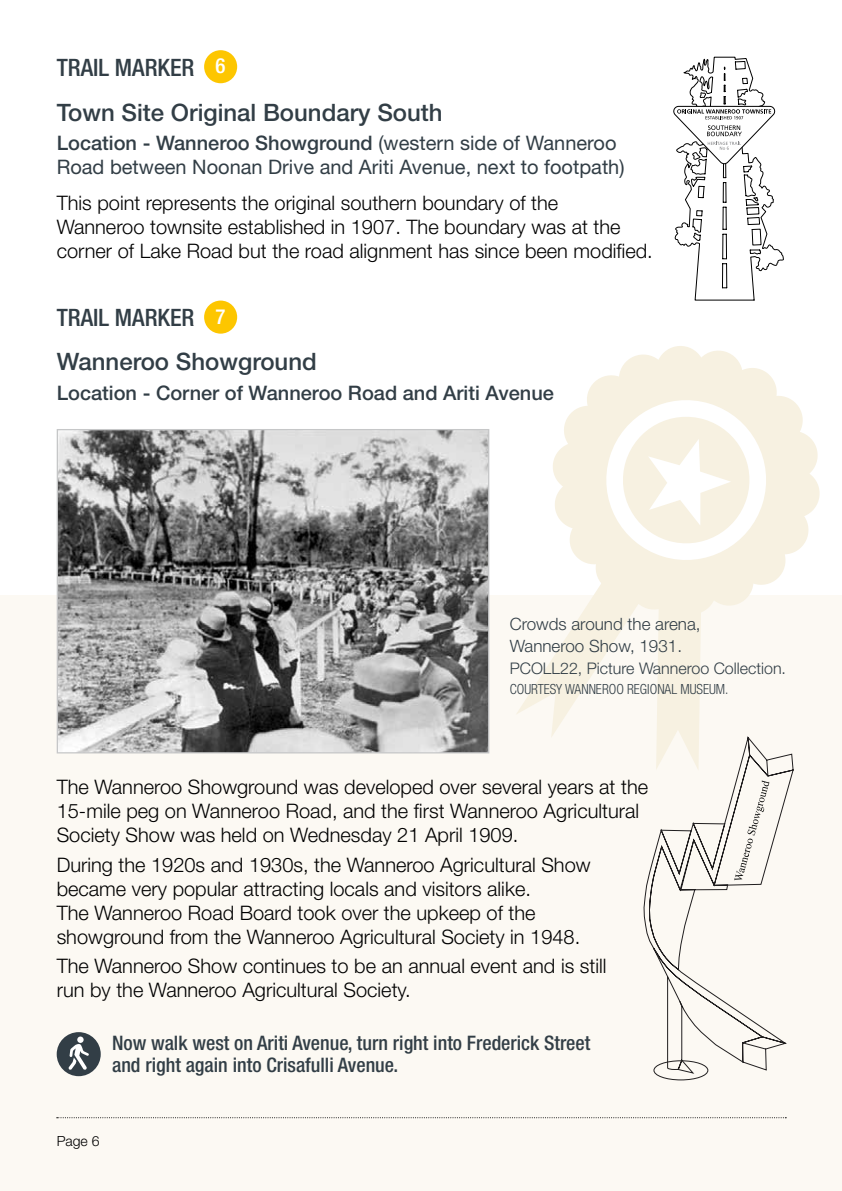
<style>
.page{position:relative;width:842px;height:1191px;background:#fff}
.page>*{position:absolute;margin:0;border:0;box-sizing:border-box;transform-origin:0 0}
.t1{font:500 24px "Helvetica Neue";color:#323e46}
.t2{font:500 condensed 24px "Helvetica Neue";color:#323e46}
.t3{font:300 20px/24px "Helvetica Neue";color:#000}
.t4{font:20px/24px "Helvetica Neue";color:#323e46}
.t5{font:500 condensed 20px/22px "Helvetica Neue";color:#323e46}
.t6{font:500 20px "Helvetica Neue";color:#323e46}
.t7{font:300 17px/21.6px "Helvetica Neue";color:#323e46}
.t8{font:300 16px "Helvetica Neue";color:#323e46}
.t9{font:300 condensed 14px "Helvetica Neue";color:#323e46}
.t10{font:300 14px "Helvetica Neue";color:#000}
.s1{font-size:20.8px;color:#fff}
.s2{font-weight:500}
</style>
<div class="page">
<div style="left:0;top:595px;width:842px;height:596px;background:#fcf9f3"></div>
<svg style="left:57px;top:1117px;width:729px;height:1px"></svg>
<svg style="left:673px;top:57px;width:111px;height:243px"></svg>
<img style="left:59px;top:431px;width:428px;height:320px">
<div style="left:57px;top:429px;width:432px;height:324px;border:1px solid #c6c7c8"></div>
<div style="left:57px;top:1032px;width:44px;height:44px;background:#323e46;border-radius:50%"></div>
<div style="left:77px;top:1036px;width:7px;height:7px;background:#fff;border-radius:50%"></div>
<svg style="left:68px;top:1044px;width:21px;height:26px"></svg>
<div style="left:204px;top:50px;width:33px;height:33px;background:#fdc600;border-radius:50%"></div>
<div style="left:204px;top:300px;width:33px;height:34px;background:#fdc600;border-radius:50%"></div>
<svg style="left:553px;top:346px;width:267px;height:266px;fill:#f7f1e1"></svg>
<svg style="left:517px;top:569px;width:129px;height:168px"></svg>
<div style="left:656px;top:596px;width:45px;height:140px;background:#f7f1e1"></div>
<svg style="left:615px;top:409px;width:142px;height:142px"></svg>
<div style="left:653px;top:1060px;width:55px;height:20px;border:1px solid #201e1f;border-radius:50%"></div>
<svg style="left:643px;top:736px;width:151px;height:338px"></svg>
<svg style="left:734px;top:780px;width:35px;height:100px"></svg>
<p class="t2" style="left:57px;top:53px;width:170px">TRAIL MARKER <span class="s1">6</span></p>
<p class="t1" style="left:57px;top:98px;width:387px">Town Site Original Boundary South</p>
<p class="t4" style="left:57px;top:131px;width:569px"><span class="s2">Location - Wanneroo Showground</span> (western side of Wanneroo<br>Road between Noonan Drive and Ariti Avenue, next to footpath)</p>
<p class="t3" style="left:57px;top:190px;width:598px">This point represents the original southern boundary of the<br>Wanneroo townsite established in 1907. The boundary was at the corner of Lake Road but the road alignment has since been modified.</p>
<p class="t2" style="left:57px;top:303px;width:170px">TRAIL MARKER <span class="s1">7</span></p>
<p class="t1" style="left:57px;top:347px;width:262px">Wanneroo Showground</p>
<p class="t6" style="left:57px;top:381px;width:499px">Location - Corner of Wanneroo Road and Ariti Avenue</p>
<p class="t7" style="left:510px;top:613px;width:192px">Crowds around the arena,<br>Wanneroo Show, 1931.</p>
<p class="t8" style="left:510px;top:658px;width:278px">PCOLL22, Picture Wanneroo Collection.</p>
<p class="t9" style="left:510px;top:680px;width:220px">COURTESY WANNEROO REGIONAL MUSEUM.</p>
<p class="t3" style="left:57px;top:774px;width:593px">The Wanneroo Showground was developed over several years at the<br>15-mile peg on Wanneroo Road, and the first Wanneroo Agricultural<br>Society Show was held on Wednesday 21 April 1909.</p>
<p class="t3" style="left:57px;top:852px;width:535px">During the 1920s and 1930s, the Wanneroo Agricultural Show became very popular attracting locals and visitors alike.<br>The Wanneroo Road Board took over the upkeep of the showground from the Wanneroo Agricultural Society in 1948.</p>
<p class="t3" style="left:57px;top:953px;width:551px">The Wanneroo Show continues to be an annual event and is still run by the Wanneroo Agricultural Society.</p>
<p class="t5" style="left:112px;top:1032px;width:480px">Now walk west on Ariti Avenue, turn right into Frederick Street and right again into Crisafulli Avenue.</p>
<p class="t10" style="left:57px;top:1132px;width:44px">Page 6</p>
</div>
